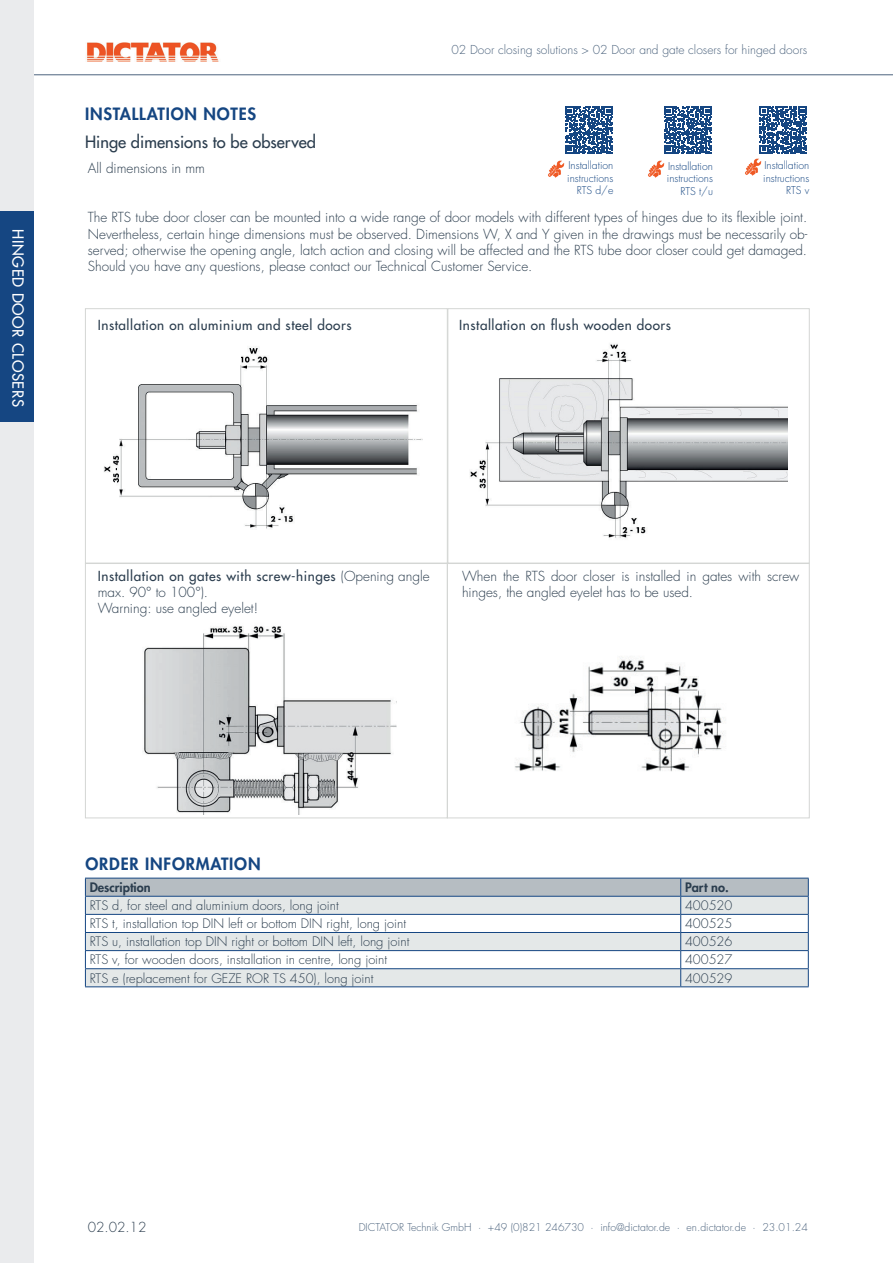
<style>
.page{position:relative;width:893px;height:1263px;background:#fff}
.page>*{position:absolute;margin:0;border:0;box-sizing:border-box;transform-origin:0 0}
.t1{font:800 16.5px "Futura Std";letter-spacing:.05em;color:#154682}
.t2{font:500 16.5px "Futura Std";color:#2b3d4e}
.t3{font:500 15px "Futura Std";letter-spacing:.04em;color:#fff}
.t4{font:300 13.5px/16.2px "Futura Std";color:#2b3d4e}
.t5{font:500 13.5px "Futura Std";letter-spacing:.04em;color:#2b3d4e}
.t6{font:300 12.75px "Futura Std";color:#2b3d4e}
.t7{font:800 12.75px "Futura Std";color:#2b3d4e}
.t8{font:300 12px "Futura Std";color:#4d647e}
.t9{font:300 10.5px/12.6px "Futura Std";color:#154682;text-align:right}
.t10{font:300 10.5px "Futura Std";color:#4d647e}
.s1{font-weight:500}
</style>
<div class="page">
<div style="left:0;top:0;width:34px;height:1263px;background:#eaebed"></div>
<img style="left:87px;top:43px;width:132px;height:19px">
<hr style="left:34px;top:74px;width:859px;height:1px;background:#4d647e">
<div style="left:0;top:211px;width:34px;height:211px;background:#154682"></div>
<div style="left:447px;top:308px;width:363px;height:255px;border:1px solid #d4d6d4"></div>
<div style="left:85px;top:308px;width:363px;height:255px;border:1px solid #d4d6d4"></div>
<div style="left:85px;top:563px;width:363px;height:255px;border:1px solid #d4d6d4"></div>
<div style="left:447px;top:563px;width:363px;height:255px;border:1px solid #d4d6d4"></div>
<img style="left:104px;top:346px;width:318px;height:183px">
<img style="left:470px;top:343px;width:318px;height:195px">
<img style="left:143px;top:626px;width:254px;height:189px">
<img style="left:515px;top:657px;width:211px;height:115px">
<svg style="left:85px;top:879px;width:724px;height:107px"></svg>
<hr style="left:85px;top:986px;width:596px;height:1px;background:#154682">
<hr style="left:681px;top:986px;width:128px;height:1px;background:#154682">
<hr style="left:85px;top:878px;width:596px;height:1px;background:#154682">
<hr style="left:681px;top:878px;width:128px;height:1px;background:#154682">
<svg style="left:759px;top:106px;width:48px;height:48px"></svg>
<img style="left:745px;top:159px;width:16px;height:17px">
<svg style="left:664px;top:106px;width:48px;height:48px"></svg>
<img style="left:648px;top:160px;width:17px;height:17px">
<svg style="left:565px;top:106px;width:48px;height:48px"></svg>
<img style="left:548px;top:160px;width:16px;height:17px">
<p class="t3" style="left:27px;top:229px;width:179px;rotate:90deg">HINGED DOOR CLOSERS</p>
<p class="t1" style="left:85px;top:103px;width:173px">INSTALLATION NOTES</p>
<p class="t2" style="left:85px;top:132px;width:232px">Hinge dimensions to be observed</p>
<p class="t4" style="left:88px;top:160px;width:119px">All dimensions in mm</p>
<p class="t8" style="left:451px;top:42px;width:357px">02 Door closing solutions &gt; 02 Door and gate closers for hinged doors</p>
<p class="t9" style="left:567px;top:159px;width:48px">Installation instructions<br>RTS d/e</p>
<p class="t9" style="left:667px;top:160px;width:48px">Installation instructions<br>RTS t/u</p>
<p class="t9" style="left:763px;top:159px;width:48px">Installation instructions<br>RTS v</p>
<p class="t4" style="left:88px;top:210px;width:721px;text-align:justify">The RTS tube door closer can be mounted into a wide range of door models with different types of hinges due to its flexible joint.<br>Nevertheless, certain hinge dimensions must be observed. Dimensions W, X and Y given in the drawings must be necessarily ob&shy;served; otherwise the opening angle, latch action and closing will be affected and the RTS tube door closer could get damaged.<br>Should you have any questions, please contact our Technical Customer Service.</p>
<p class="t5" style="left:98px;top:317px;width:255px">Installation on aluminium and steel doors</p>
<p class="t5" style="left:459px;top:317px;width:213px">Installation on flush wooden doors</p>
<p class="t4" style="left:98px;top:568px;width:333px"><span class="s1">Installation on gates with screw-hinges</span> (Opening angle max. 90° to 100°).<br>Warning: use angled eyelet!</p>
<p class="t4" style="left:462px;top:568px;width:339px">When the RTS door closer is installed in gates with screw hinges, the angled eyelet has to be used.</p>
<p class="t1" style="left:85px;top:853px;width:177px">ORDER INFORMATION</p>
<p class="t7" style="left:90px;top:879px;width:62px">Description</p>
<p class="t7" style="left:685px;top:879px;width:45px">Part no.</p>
<p class="t6" style="left:90px;top:898px;width:251px">RTS d, for steel and aluminium doors, long joint</p>
<p class="t6" style="left:685px;top:898px;width:49px">400520</p>
<p class="t6" style="left:90px;top:916px;width:318px">RTS t, installation top DIN left or bottom DIN right, long joint</p>
<p class="t6" style="left:685px;top:916px;width:49px">400525</p>
<p class="t6" style="left:90px;top:934px;width:321px">RTS u, installation top DIN right or bottom DIN left, long joint</p>
<p class="t6" style="left:685px;top:934px;width:49px">400526</p>
<p class="t6" style="left:90px;top:952px;width:299px">RTS v, for wooden doors, installation in centre, long joint</p>
<p class="t6" style="left:685px;top:952px;width:49px">400527</p>
<p class="t6" style="left:90px;top:970px;width:285px">RTS e (replacement for GEZE ROR TS 450), long joint</p>
<p class="t6" style="left:685px;top:970px;width:49px">400529</p>
<p class="t4" style="left:88px;top:1219px;width:60px">02.02.12</p>
<p class="t10" style="left:359px;top:1221px;width:451px">DICTATOR Technik GmbH · +49 (0)821 246730 · info@dictator.de · en.dictator.de · 23.01.24</p>
</div>
